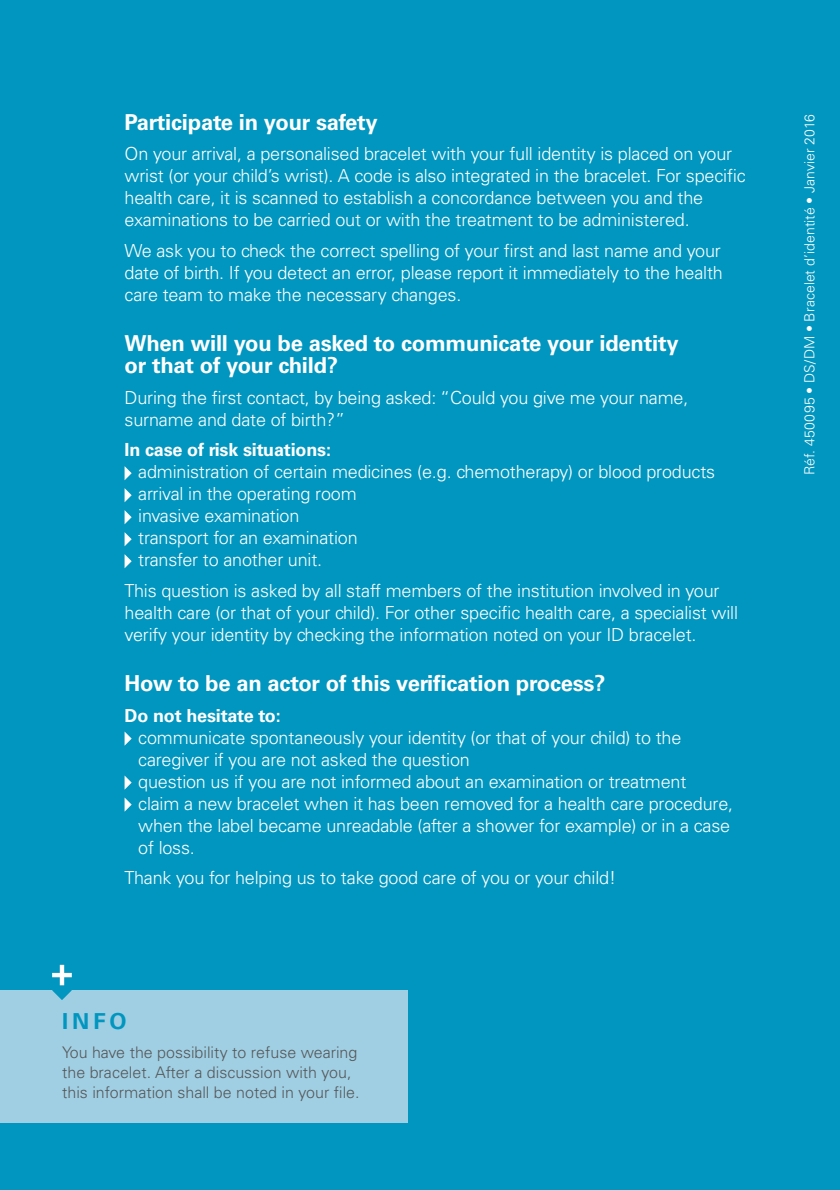
<style>
.page{position:relative;width:840px;height:1190px;background:#fff}
.page>*{position:absolute;margin:0;border:0;box-sizing:border-box;transform-origin:0 0}
.t1{font:700 22px/22px "Univers LT Std";letter-spacing:-.01em;color:#fff}
.t2{font:700 22px "Univers LT Std";color:#0096bf}
.t3{font:300 18px/22px "Univers LT Std";letter-spacing:-.01em;color:#fff}
.t4{font:700 18px "Univers LT Std";letter-spacing:-.01em;color:#fff}
.t5{font:300 16px/20px "Univers LT Std";color:#57585a}
.t6{font:300 14px "Univers LT Std";letter-spacing:.005em;color:#fff}
</style>
<div class="page">
<div style="left:0;top:0;width:839px;height:1190px;background:#0096bf"></div>
<div style="left:0;top:990px;width:408px;height:133px;background:#a0cfe3"></div>
<svg style="left:124px;top:466px;width:8px;height:14px"></svg>
<svg style="left:124px;top:488px;width:8px;height:14px"></svg>
<svg style="left:124px;top:510px;width:8px;height:14px"></svg>
<svg style="left:124px;top:532px;width:8px;height:14px"></svg>
<svg style="left:124px;top:554px;width:8px;height:14px"></svg>
<svg style="left:124px;top:731px;width:8px;height:15px"></svg>
<svg style="left:124px;top:775px;width:8px;height:15px"></svg>
<svg style="left:124px;top:797px;width:8px;height:15px"></svg>
<svg style="left:52px;top:965px;width:20px;height:35px"></svg>
<p class="t1" style="left:124px;top:111px;width:255px">Participate in your safety</p>
<p class="t3" style="left:124px;top:143px;width:622px">On your arrival, a personalised bracelet with your full identity is placed on your wrist (or your child’s wrist). A code is also integrated in the bracelet. For specific health care, it is scanned to establish a concordance between you and the examinations to be carried out or with the treatment to be administered.</p>
<p class="t3" style="left:124px;top:240px;width:599px;text-align:justify">We ask you to check the correct spelling of your first and last name and your date of birth. If you detect an error, please report it immediately to the health care team to make the necessary changes.</p>
<p class="t1" style="left:124px;top:333px;width:555px">When will you be asked to communicate your identity or that of your child?</p>
<p class="t3" style="left:124px;top:386px;width:565px">During the first contact, by being asked: “Could you give me your name, surname and date of birth?”</p>
<p class="t4" style="left:124px;top:439px;width:208px">In case of risk situations:</p>
<p class="t3" style="left:138px;top:461px;width:578px">administration of certain medicines (e.g. chemotherapy) or blood products arrival in the operating room<br>invasive examination<br>transport for an examination<br>transfer to another unit.</p>
<p class="t3" style="left:124px;top:579px;width:615px">This question is asked by all staff members of the institution involved in your health care (or that of your child). For other specific health care, a specialist will verify your identity by checking the information noted on your ID bracelet.</p>
<p class="t1" style="left:124px;top:673px;width:482px">How to be an actor of this verification process?</p>
<p class="t4" style="left:124px;top:705px;width:158px">Do not hesitate to:</p>
<p class="t3" style="left:138px;top:726px;width:596px">communicate spontaneously your identity (or that of your child) to the caregiver if you are not asked the question<br>question us if you are not informed about an examination or treatment<br>claim a new bracelet when it has been removed for a health care procedure, when the label became unreadable (after a shower for example) or in a case of loss.</p>
<p class="t3" style="left:124px;top:867px;width:493px">Thank you for helping us to take good care of you or your child!</p>
<p class="t2" style="left:62px;top:1008px;width:66px">INFO</p>
<p class="t5" style="left:62px;top:1042px;width:299px">You have the possibility to refuse wearing the bracelet. After a discussion with you, this information shall be noted in your file.</p>
<p class="t6" style="left:801px;top:475px;width:363px;rotate:-90deg">Réf. 450095 • DS/DM • Bracelet d’identité • Janvier 2016</p>
</div>
